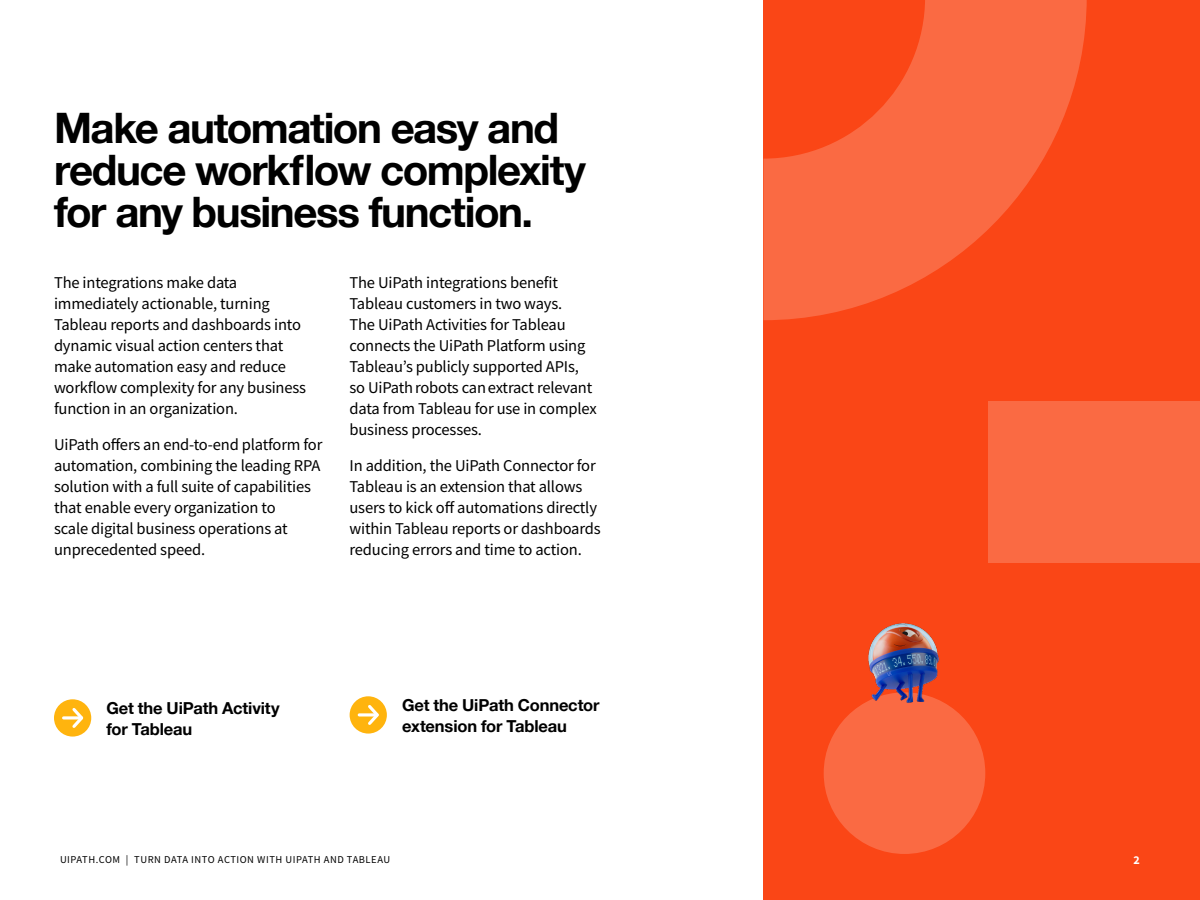
<style>
.page{position:relative;width:1200px;height:900px;background:#fff}
.page>*{position:absolute;margin:0;border:0;box-sizing:border-box;transform-origin:0 0}
.Page_titles{font:700 42px/42px "Helvetica Neue";letter-spacing:-.035em;color:#000}
.body{font:16.5px/21px "Source Sans Pro";letter-spacing:-.01em;color:#000}
.t1{font:700 16.5px/21px "Helvetica Neue LT Pro";letter-spacing:-.01em;color:#000}
.t2{font:700 12px "Source Sans Pro";color:#fff}
.t3{font:10.5px "Source Sans Pro";letter-spacing:.05em;color:#000}
</style>
<div class="page">
<div style="left:764px;top:0;width:436px;height:900px;background:#fa4616"></div>
<svg style="left:764px;top:0;width:323px;height:320px;fill:#fa6a43"></svg>
<div style="left:988px;top:401px;width:212px;height:162px;background:#fa6a43"></div>
<div style="left:824px;top:692px;width:161px;height:162px;background:#fa6a43;border-radius:50%"></div>
<div style="left:54px;top:699px;width:37px;height:38px;background:#ffb40e;border-radius:50%"></div>
<svg style="left:64px;top:716px;width:6px;height:4px"></svg>
<svg style="left:70px;top:708px;width:14px;height:20px"></svg>
<img style="left:851px;top:623px;width:107px;height:90px">
<div style="left:350px;top:696px;width:37px;height:38px;background:#ffb40e;border-radius:50%"></div>
<svg style="left:359px;top:713px;width:6px;height:4px"></svg>
<svg style="left:365px;top:702px;width:17px;height:26px"></svg>
<p class="Page_titles" style="left:54px;top:108px;width:534px">Make automation easy and reduce workflow complexity for any business function.</p>
<p class="body" style="left:54px;top:272px;width:254px">The integrations make data immediately actionable, turning Tableau reports and dashboards into dynamic visual action centers that make automation easy and reduce workflow complexity for any business function in an organization.</p>
<p class="body" style="left:54px;top:434px;width:270px">UiPath offers an end-to-end platform for automation, combining the leading RPA solution with a full suite of capabilities that enable every organization to<br>scale digital business operations at unprecedented speed.</p>
<p class="body" style="left:350px;top:272px;width:249px">The UiPath integrations benefit Tableau customers in two ways.<br>The UiPath Activities for Tableau connects the UiPath Platform using Tableau’s publicly supported APIs, so UiPath robots can extract relevant data from Tableau for use in complex business processes.</p>
<p class="body" style="left:350px;top:455px;width:253px">In addition, the UiPath Connector for Tableau is an extension that allows users to kick off automations directly within Tableau reports or dashboards reducing errors and time to action.</p>
<p class="t1" style="left:106px;top:697px;width:175px">Get the UiPath Activity for Tableau</p>
<p class="t1" style="left:402px;top:694px;width:199px">Get the UiPath Connector extension for Tableau</p>
<p class="t3" style="left:60px;top:853px;width:332px">UIPATH.COM | TURN DATA INTO ACTION WITH UIPATH AND TABLEAU</p>
<p class="t2" style="left:1134px;top:852px;width:8px">2</p>
</div>
